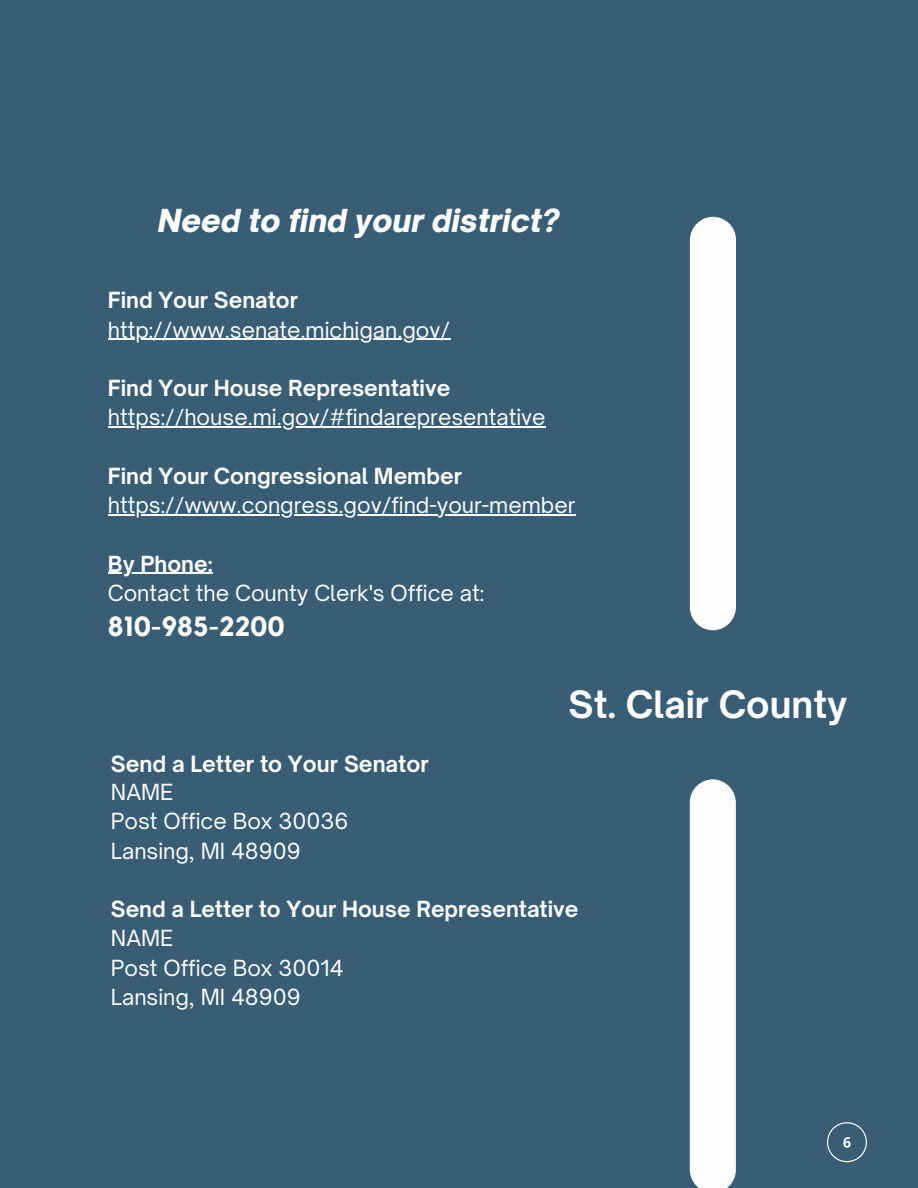
<style>
.page{position:relative;width:918px;height:1188px;background:#385d74}
.page>*{position:absolute;margin:0;border:0;box-sizing:border-box;transform-origin:0 0}
.t1{font:700 36px "Open Sauce One";color:#fdfdfd}
.t2{font:italic 900 30.3px "Open Sauce One";color:#fdfdfd}
.t3{font:700 27.6px "Kollektif";color:#fdfdfd}
.t4{font:700 21.45px "Open Sauce One";color:#fdfdfd}
.t5{font:21.3px/29.2px "Open Sauce One";color:#fdfdfd}
.t6{font:700 21.3px "Open Sauce One";color:#fdfdfd}
</style>
<div class="page">
<div style="left:690px;top:779px;width:46px;height:409px;background:#fdfdfd"></div>
<div style="left:690px;top:216px;width:46px;height:415px;background:#fdfdfd"></div>
<svg style="left:827px;top:1122px;width:40px;height:40px"></svg>
<hr style="left:108px;top:339px;width:342px;height:1px;background:#fdfdfd">
<hr style="left:108px;top:426px;width:438px;height:2px;background:#fdfdfd">
<hr style="left:108px;top:514px;width:467px;height:1px;background:#fdfdfd">
<hr style="left:108px;top:573px;width:105px;height:1px;background:#fdfdfd">
<h2 class="t2" style="left:158px;top:202px;width:403px">Need to find your district?</h2>
<p class="t6" style="left:108px;top:287px;width:192px">Find Your Senator</p>
<p class="t5" style="left:108px;top:315px;width:344px">http://www.senate.michigan.gov/</p>
<p class="t6" style="left:108px;top:375px;width:344px">Find Your House Representative</p>
<p class="t5" style="left:108px;top:403px;width:439px">https://house.mi.gov/#findarepresentative</p>
<p class="t6" style="left:108px;top:463px;width:356px">Find Your Congressional Member</p>
<p class="t5" style="left:108px;top:490px;width:469px">https://www.congress.gov/find-your-member</p>
<p class="t6" style="left:108px;top:550px;width:106px">By Phone:</p>
<p class="t5" style="left:108px;top:578px;width:378px">Contact the County Clerk's Office at:</p>
<p class="t3" style="left:108px;top:613px;width:178px">810-985-2200</p>
<h1 class="t1" style="left:569px;top:682px;width:280px">St. Clair County</h1>
<p class="t4" style="left:111px;top:751px;width:319px">Send a Letter to Your Senator</p>
<p class="t5" style="left:111px;top:777px;width:239px">NAME<br>Post Office Box 30036<br>Lansing, MI 48909</p>
<p class="t6" style="left:111px;top:896px;width:469px">Send a Letter to Your House Representative</p>
<p class="t5" style="left:111px;top:924px;width:234px">NAME<br>Post Office Box 30014<br>Lansing, MI 48909</p>
</div>
